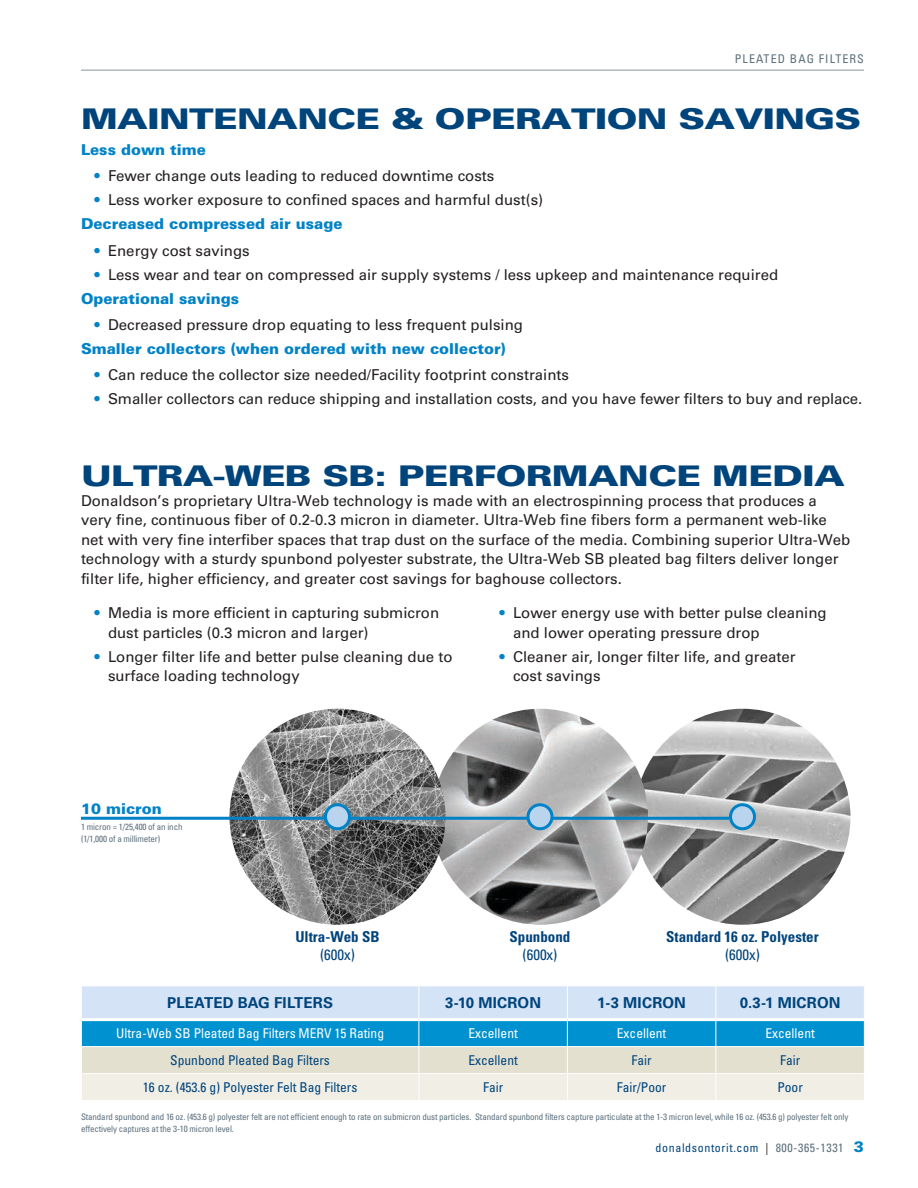
<style>
.page{position:relative;width:918px;height:1188px;background:#fff}
.page>*{position:absolute;margin:0;border:0;box-sizing:border-box;transform-origin:0 0}
.t1{font:900 28.5px "Univers LT Std";letter-spacing:-.02em;color:#00447c;scale:1.3 1}
.t2{font:15px/19.5px "Univers LT Std";color:#231f20}
.t3{font:700 15px "Univers LT Std";letter-spacing:.01em;color:#00447c}
.t4{font:700 condensed 15px "Univers LT Std";color:#00447c}
.t5{font:900 15px "Univers LT Std";color:#0082c7}
.t6{font:condensed 15px "Univers LT Std";color:#00447c}
.t7{font:condensed 13.5px "Univers LT Std";color:#00447c}
.t8{font:condensed 13.5px "Univers LT Std";color:#fff}
.t9{font:condensed 12px "Univers LT Std";letter-spacing:.05em;color:#00447c}
.t10{font:condensed 12px "Univers LT Std";letter-spacing:.09em;color:#5d707c}
.t11{font:condensed 9px/12px "Univers LT Std";letter-spacing:-.015em;color:#5d707c}
.s1{color:#0082c7}
.s2{font-weight:900;color:#0082c7}
.s3{color:#231f20}
.s4{color:#5d707c}
.s5{font-weight:900;font-stretch:normal;font-size:15px;color:#0082c7}
</style>
<div class="page">
<hr style="left:81px;top:69px;width:783px;height:2px;background:#aeb9c0">
<svg style="left:81px;top:987px;width:784px;height:113px;background:#afd3e0"></svg>
<hr style="left:81px;top:986px;width:1px;height:34px;background:#fff">
<hr style="left:418px;top:986px;width:1px;height:32px;background:#fff">
<hr style="left:567px;top:986px;width:1px;height:32px;background:#fff">
<hr style="left:716px;top:986px;width:1px;height:32px;background:#fff">
<hr style="left:864px;top:986px;width:1px;height:34px;background:#fff">
<hr style="left:82px;top:1018px;width:337px;height:3px;background:#fff">
<hr style="left:419px;top:1018px;width:148px;height:3px;background:#fff">
<hr style="left:567px;top:1018px;width:149px;height:3px;background:#fff">
<hr style="left:716px;top:1018px;width:148px;height:3px;background:#fff">
<img style="left:634px;top:709px;width:216px;height:216px;border-radius:108px">
<img style="left:432px;top:709px;width:216px;height:216px;border-radius:108px">
<img style="left:230px;top:709px;width:216px;height:216px;border-radius:108px">
<hr style="left:81px;top:817px;width:648px;height:3px;background:#0082c7">
<div style="left:730px;top:805px;width:24px;height:24px;background:#bad4ee;border-radius:50%"></div>
<div style="left:729px;top:803px;width:27px;height:27px;border:3px solid #0082c7;border-radius:50%"></div>
<div style="left:528px;top:805px;width:24px;height:24px;background:#bad4ee;border-radius:50%"></div>
<div style="left:526px;top:803px;width:28px;height:27px;border:3px solid #0082c7;border-radius:50%"></div>
<div style="left:326px;top:805px;width:24px;height:24px;background:#bad4ee;border-radius:50%"></div>
<div style="left:324px;top:803px;width:27px;height:27px;border:3px solid #0082c7;border-radius:50%"></div>
<p class="t10" style="left:735px;top:51px;width:131px">PLEATED BAG FILTERS</p>
<h1 class="t1" style="left:81px;top:101px;width:602px">MAINTENANCE &amp; OPERATION SAVINGS</h1>
<p class="t5" style="left:81px;top:140px;width:126px">Less down time</p>
<p class="t2" style="left:94px;top:166px;width:401px"><span class="s1">•</span> Fewer change outs leading to reduced downtime costs</p>
<p class="t2" style="left:81px;top:188px;width:464px;line-height:24.2px;text-indent:14px"><span class="s1">•</span> Less worker exposure to confined spaces and harmful dust(s)<br><span class="s2">Decreased compressed air usage</span></p>
<p class="t2" style="left:94px;top:241px;width:157px"><span class="s1">•</span> Energy cost savings</p>
<p class="t2" style="left:81px;top:262px;width:699px;line-height:24.2px;text-indent:14px"><span class="s1">•</span> Less wear and tear on compressed air supply systems / less upkeep and maintenance required<br><span class="s2">Operational savings</span></p>
<p class="t2" style="left:81px;top:313px;width:444px;line-height:24.2px;text-indent:14px"><span class="s1">•</span> Decreased pressure drop equating to less frequent pulsing<br><span class="s2">Smaller collectors (when ordered with new collector)</span></p>
<p class="t2" style="left:94px;top:365px;width:476px"><span class="s1">•</span> Can reduce the collector size needed/Facility footprint constraints</p>
<p class="t2" style="left:94px;top:389px;width:769px"><span class="s1">•</span> Smaller collectors can reduce shipping and installation costs, and you have fewer filters to buy and replace.</p>
<h1 class="t1" style="left:81px;top:458px;width:589px">ULTRA-WEB SB: PERFORMANCE MEDIA</h1>
<p class="t2" style="left:81px;top:491px;width:771px">Donaldson’s proprietary Ultra-Web technology is made with an electrospinning process that produces a very fine, continuous fiber of 0.2-0.3 micron in diameter. Ultra-Web fine fibers form a permanent web-like net with very fine interfiber spaces that trap dust on the surface of the media. Combining superior Ultra-Web technology with a sturdy spunbond polyester substrate, the Ultra-Web SB pleated bag filters deliver longer filter life, higher efficiency, and greater cost savings for baghouse collectors.</p>
<p class="t2" style="left:108px;top:603px;width:333px;text-indent:-14px"><span class="s1">•</span> Media is more efficient in capturing submicron dust particles (0.3 micron and larger)</p>
<p class="t2" style="left:108px;top:647px;width:346px;text-indent:-14px"><span class="s1">•</span> Longer filter life and better pulse cleaning due to surface loading technology</p>
<p class="t2" style="left:513px;top:603px;width:315px;text-indent:-14px"><span class="s1">•</span> Lower energy use with better pulse cleaning and lower operating pressure drop</p>
<p class="t2" style="left:513px;top:647px;width:284px;text-indent:-14px"><span class="s1">•</span> Cleaner air, longer filter life, and greater cost savings</p>
<p class="t5" style="left:81px;top:799px;width:82px">10 micron</p>
<p class="t11" style="left:81px;top:821px;width:103px">1 micron = 1/25,400 of an inch (1/1,000 of a millimeter)</p>
<p class="t4" style="left:295px;top:928px;width:86px">Ultra-Web SB</p>
<p class="t6" style="left:320px;top:946px;width:36px">(600x)</p>
<p class="t4" style="left:510px;top:928px;width:62px">Spunbond</p>
<p class="t6" style="left:523px;top:946px;width:36px">(600x)</p>
<p class="t4" style="left:666px;top:928px;width:154px">Standard 16 oz. Polyester</p>
<p class="t6" style="left:725px;top:946px;width:36px">(600x)</p>
<p class="t3" style="left:167px;top:994px;width:167px">PLEATED BAG FILTERS</p>
<p class="t3" style="left:445px;top:994px;width:97px">3-10 MICRON</p>
<p class="t3" style="left:597px;top:994px;width:90px">1-3 MICRON</p>
<p class="t3" style="left:740px;top:994px;width:102px">0.3-1 MICRON</p>
<p class="t8" style="left:116px;top:1025px;width:270px">Ultra-Web SB Pleated Bag Filters MERV 15 Rating</p>
<p class="t8" style="left:468px;top:1025px;width:51px">Excellent</p>
<p class="t8" style="left:617px;top:1025px;width:51px">Excellent</p>
<p class="t8" style="left:765px;top:1025px;width:51px">Excellent</p>
<p class="t7" style="left:170px;top:1052px;width:161px">Spunbond Pleated Bag Filters</p>
<p class="t7" style="left:468px;top:1052px;width:51px">Excellent</p>
<p class="t7" style="left:632px;top:1052px;width:22px">Fair</p>
<p class="t7" style="left:780px;top:1052px;width:22px">Fair</p>
<p class="t7" style="left:143px;top:1079px;width:216px">16 oz. (453.6 g) Polyester Felt Bag Filters</p>
<p class="t7" style="left:483px;top:1079px;width:22px">Fair</p>
<p class="t7" style="left:617px;top:1079px;width:51px">Fair/Poor</p>
<p class="t7" style="left:777px;top:1079px;width:27px">Poor</p>
<p class="t11" style="left:81px;top:1111px;width:769px">Standard spunbond and 16 oz. (453.6 g) polyester felt are not efficient enough to rate on submicron dust particles. Standard spunbond filters capture particulate at the 1-3 micron level, while 16 oz. (453.6 g) polyester felt only effectively captures at the 3-10 micron level.</p>
<p class="t9" style="left:656px;top:1140px;width:210px">donaldsontorit.com <span class="s3">|</span> <span class="s4">800-365-1331</span> <span class="s5">3</span></p>
</div>
